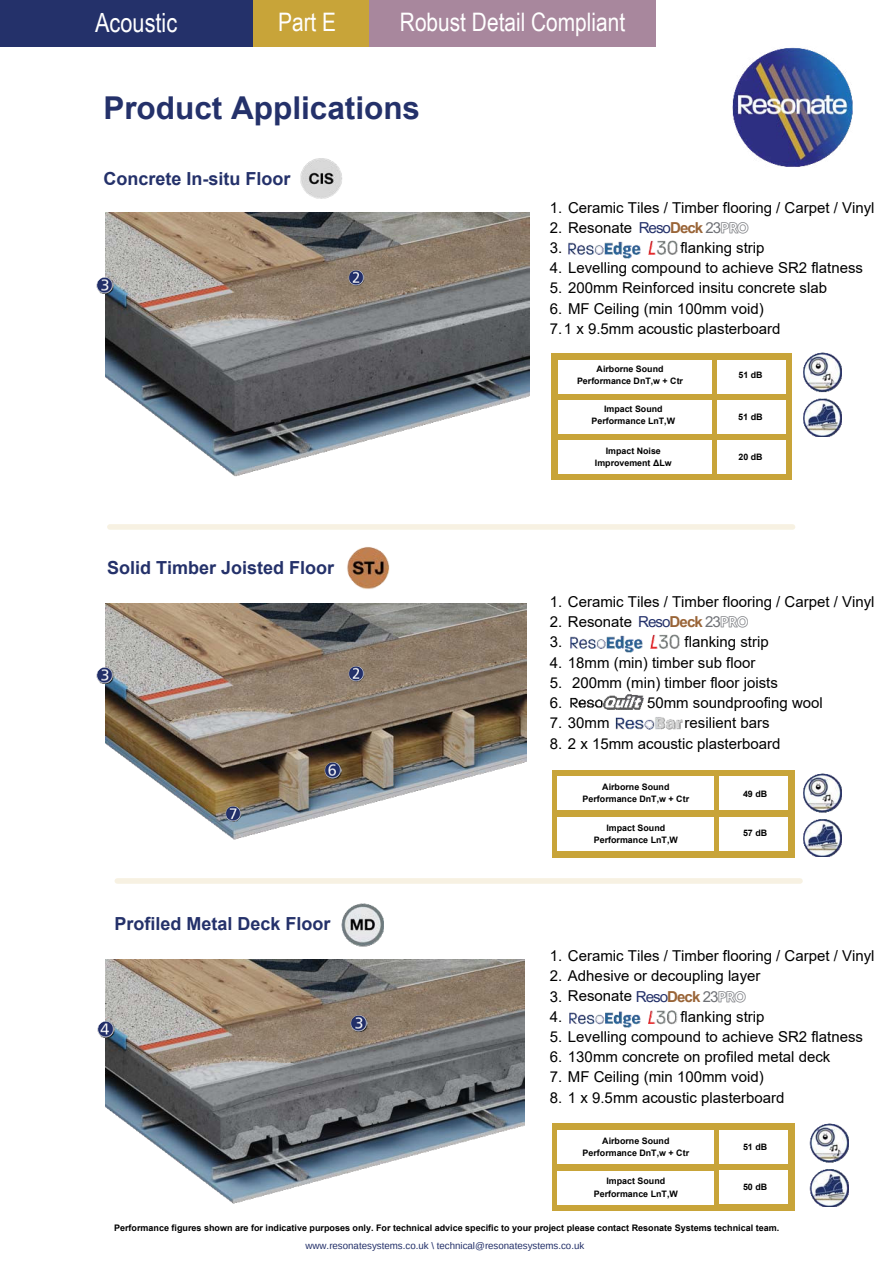
<style>
.page{position:relative;width:893px;height:1264px;background:#fff}
.page>*{position:absolute;margin:0;border:0;box-sizing:border-box;transform-origin:0 0}
.t1{font:700 31.5px "Arial";color:#24316a}
.t2{font:26.4px "Arial Narrow";color:#fff}
.t3{font:25.5px "Arial Narrow";color:#fff}
.t4{font:700 18px "Arial";color:#24316a}
.t5{font:15px/20.2px "Arial";color:#000}
.t6{font:9.75px "Arimo";color:#24316a}
.t7{font:700 9px "Arial";color:#000}
.t8{font:700 8.85px/12.3px "Arial";color:#000;text-align:center}
.s1{font-family:"Arial MT Pro";font-size:15.15px;color:#24316a}
.s2{font-family:"Arial MT Pro";font-weight:700;font-size:15.15px;color:#996437}
.s3{font-family:"Arial MT Pro";font-size:15.15px;color:#6e7075}
.s4{font-family:"Hussar Ekologiczne 1";font-size:12.45px;color:#6e7075}
</style>
<div class="page">
<img style="left:732px;top:47px;width:121px;height:120px">
<img style="left:300px;top:158px;width:42px;height:41px">
<div style="left:117px;top:878px;width:683px;height:5px;background:#f7f1e2"></div>
<div style="left:110px;top:524px;width:682px;height:6px;background:#f7f1e2"></div>
<div style="left:551px;top:770px;width:243px;height:87px;background:#c8a439"></div>
<div style="left:557px;top:817px;width:157px;height:34px;background:#fff"></div>
<div style="left:557px;top:776px;width:157px;height:33px;background:#fff"></div>
<div style="left:718px;top:776px;width:69px;height:33px;background:#fff"></div>
<div style="left:718px;top:816px;width:69px;height:34px;background:#fff"></div>
<img style="left:803px;top:773px;width:38px;height:83px">
<div style="left:727px;top:1176px;width:69px;height:33px;background:#c8a439"></div>
<div style="left:102px;top:0;width:270px;height:46px;background:#c8a439"></div>
<div style="left:0;top:0;width:253px;height:46px;background:#24316a"></div>
<img style="left:568px;top:240px;width:110px;height:19px">
<div style="left:551px;top:353px;width:241px;height:126px;background:#c8a439"></div>
<div style="left:557px;top:360px;width:154px;height:33px;background:#fff"></div>
<div style="left:557px;top:400px;width:154px;height:34px;background:#fff"></div>
<div style="left:557px;top:440px;width:154px;height:33px;background:#fff"></div>
<div style="left:717px;top:360px;width:68px;height:33px;background:#fff"></div>
<div style="left:717px;top:400px;width:68px;height:33px;background:#fff"></div>
<div style="left:717px;top:440px;width:68px;height:33px;background:#fff"></div>
<img style="left:803px;top:353px;width:38px;height:83px">
<img style="left:570px;top:634px;width:110px;height:19px">
<img style="left:615px;top:717px;width:68px;height:13px">
<img style="left:570px;top:694px;width:73px;height:16px">
<img style="left:347px;top:546px;width:42px;height:43px">
<div style="left:369px;top:0;width:286px;height:46px;background:#a8879d"></div>
<img style="left:105px;top:212px;width:424px;height:265px">
<img style="left:341px;top:903px;width:43px;height:43px">
<img style="left:569px;top:1010px;width:109px;height:18px">
<div style="left:551px;top:1123px;width:243px;height:87px;background:#c8a439"></div>
<div style="left:557px;top:1171px;width:157px;height:33px;background:#fff"></div>
<div style="left:557px;top:1129px;width:157px;height:34px;background:#fff"></div>
<div style="left:718px;top:1129px;width:69px;height:34px;background:#fff"></div>
<div style="left:718px;top:1170px;width:69px;height:33px;background:#fff"></div>
<img style="left:809px;top:1123px;width:39px;height:83px">
<img style="left:347px;top:268px;width:17px;height:17px">
<img style="left:96px;top:276px;width:18px;height:18px">
<img style="left:105px;top:603px;width:422px;height:237px">
<img style="left:96px;top:665px;width:18px;height:18px">
<img style="left:347px;top:664px;width:17px;height:17px">
<img style="left:324px;top:760px;width:18px;height:18px">
<img style="left:224px;top:804px;width:17px;height:17px">
<img style="left:105px;top:959px;width:419px;height:245px">
<img style="left:349px;top:1013px;width:18px;height:18px">
<img style="left:97px;top:1019px;width:17px;height:18px">
<h2 class="t2" style="left:95px;top:3px;width:84px">Acoustic</h2>
<h3 class="t3" style="left:278px;top:3px;width:60px">Part E</h3>
<h3 class="t3" style="left:400px;top:4px;width:227px">Robust Detail Compliant</h3>
<h1 class="t1" style="left:103px;top:85px;width:318px">Product Applications</h1>
<p class="t4" style="left:103px;top:166px;width:188px">Concrete In-situ Floor</p>
<p class="t4" style="left:107px;top:555px;width:228px">Solid Timber Joisted Floor</p>
<p class="t4" style="left:114px;top:910px;width:217px">Profiled Metal Deck Floor</p>
<p class="t5" style="left:550px;top:197px;width:326px">1. Ceramic Tiles / Timber flooring / Carpet / Vinyl</p>
<p class="t5" style="left:680px;top:217px;width:86px;text-indent:-131px">2. Resonate <span class="s1">Reso</span><span class="s2">Deck</span> <span class="s3">23</span><span class="s4">PRO </span>flanking strip</p>
<p class="t5" style="left:550px;top:258px;width:314px">4. Levelling compound to achieve SR2 flatness</p>
<p class="t5" style="left:550px;top:278px;width:279px">5. 200mm Reinforced insitu concrete slab</p>
<p class="t5" style="left:550px;top:298px;width:232px">6. MF Ceiling (min 100mm void)<br>7.1 x 9.5mm acoustic plasterboard</p>
<p class="t5" style="left:550px;top:237px;width:14px">3.</p>
<p class="t8" style="left:577px;top:363px;width:107px;line-height:11.9px">Airborne Sound<br>Performance DnT,w + Ctr</p>
<p class="t8" style="left:591px;top:403px;width:85px;line-height:11.9px">Impact Sound<br>Performance LnT,W</p>
<p class="t8" style="left:595px;top:445px;width:78px;line-height:11.9px">Impact Noise<br>Improvement ΔLw</p>
<p class="t8" style="left:738px;top:369px;width:26px">51 dB</p>
<p class="t7" style="left:738px;top:410px;width:26px;rotate:1deg">51 dB</p>
<p class="t8" style="left:738px;top:450px;width:26px">20 dB</p>
<p class="t5" style="left:550px;top:591px;width:326px">1. Ceramic Tiles / Timber flooring / Carpet / Vinyl</p>
<p class="t5" style="left:684px;top:611px;width:86px;text-indent:-135px">2. Resonate <span class="s1">Reso</span><span class="s2">Deck</span> <span class="s3">23</span><span class="s4">PRO </span>flanking strip</p>
<p class="t5" style="left:550px;top:652px;width:207px">4. 18mm (min) timber sub floor</p>
<p class="t5" style="left:572px;top:672px;width:207px">200mm (min) timber floor joists</p>
<p class="t5" style="left:647px;top:692px;width:177px">50mm soundproofing wool</p>
<p class="t5" style="left:550px;top:713px;width:61px">7. 30mm</p>
<p class="t5" style="left:684px;top:713px;width:86px">resilient bars</p>
<p class="t5" style="left:550px;top:733px;width:232px">8. 2 x 15mm acoustic plasterboard</p>
<p class="t5" style="left:550px;top:632px;width:14px">3.</p>
<p class="t5" style="left:550px;top:672px;width:14px">5.<br>6.</p>
<p class="t8" style="left:582px;top:780px;width:108px">Airborne Sound<br>Performance DnT,w + Ctr</p>
<p class="t8" style="left:593px;top:821px;width:86px">Impact Sound<br>Performance LnT,W</p>
<p class="t8" style="left:743px;top:827px;width:26px">57 dB</p>
<p class="t8" style="left:743px;top:787px;width:26px">49 dB</p>
<p class="t5" style="left:550px;top:945px;width:326px">1. Ceramic Tiles / Timber flooring / Carpet / Vinyl</p>
<p class="t5" style="left:550px;top:965px;width:212px">2. Adhesive or decoupling layer</p>
<p class="t5" style="left:680px;top:986px;width:86px;text-indent:-131px">3. Resonate <span class="s1">Reso</span><span class="s2">Deck</span> <span class="s3">23</span><span class="s4">PRO </span>flanking strip</p>
<p class="t5" style="left:550px;top:1026px;width:314px">5. Levelling compound to achieve SR2 flatness</p>
<p class="t5" style="left:550px;top:1046px;width:282px">6. 130mm concrete on profiled metal deck</p>
<p class="t5" style="left:550px;top:1066px;width:215px">7. MF Ceiling (min 100mm void)</p>
<p class="t5" style="left:550px;top:1087px;width:236px">8. 1 x 9.5mm acoustic plasterboard</p>
<p class="t5" style="left:550px;top:1006px;width:14px">4.</p>
<p class="t8" style="left:582px;top:1134px;width:108px">Airborne Sound<br>Performance DnT,w + Ctr</p>
<p class="t8" style="left:593px;top:1175px;width:86px">Impact Sound<br>Performance LnT,W</p>
<p class="t8" style="left:743px;top:1180px;width:26px">50 dB</p>
<p class="t8" style="left:743px;top:1141px;width:26px">51 dB</p>
<p class="t7" style="left:114px;top:1221px;width:666px">Performance figures shown are for indicative purposes only. For technical advice specific to your project please contact Resonate Systems technical team.</p>
<p class="t6" style="left:305px;top:1239px;width:280px">www.resonatesystems.co.uk \ technical@resonatesystems.co.uk</p>
</div>
